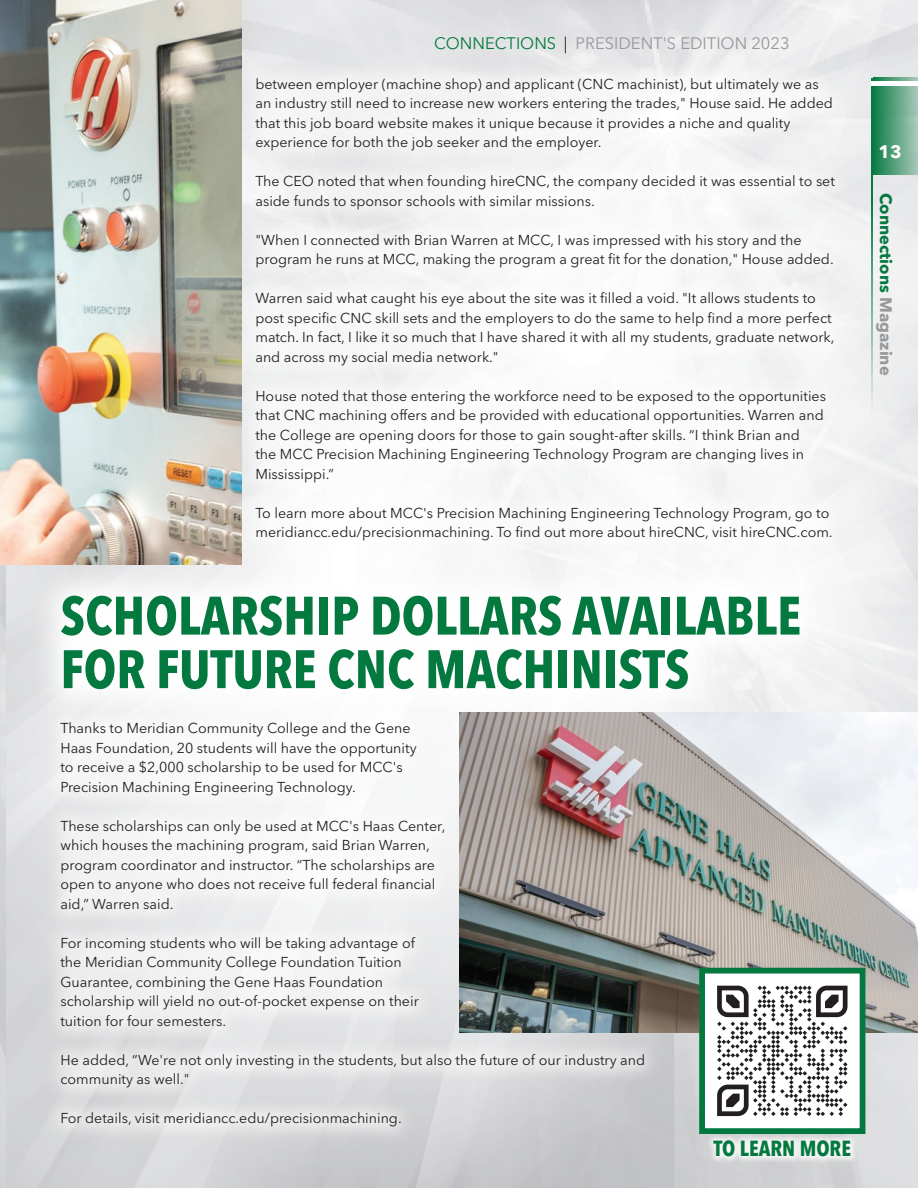
<style>
.page{position:relative;width:918px;height:1188px;background:#fff}
.page>*{position:absolute;margin:0;border:0;box-sizing:border-box;transform-origin:0 0}
.t1{font:700 condensed 53.55px/53.6px "Avenir Next LT Pro";color:#04793f}
.t2{font:700 condensed 21.6px "Avenir Next LT Pro";color:#04793f}
.t3{font:700 18px "Avenir Next LT Pro";color:#fff}
.t4{font:16.5px "Avenir Next LT Pro";color:#96989a}
.t5{font:700 16.5px "Avenir Next LT Pro";color:#04793f}
.t6{font:14.25px/19.5px "Avenir Next LT Pro";color:#231f20}
.s1{color:#04793f}
.s2{color:#231f20}
.s3{color:#96989a}
</style>
<div class="page">
<img style="left:5px;top:0;width:913px;height:1188px">
<hr style="left:871px;top:78px;width:2px;height:383px;background:#04793f">
<div style="left:873px;top:78px;width:45px;height:97px;background:linear-gradient(to right,#0b7c44,#aac9bb)"></div>
<div style="left:871px;top:81px;width:47px;height:5px;background:#fff"></div>
<img style="left:0;top:183px;width:1px;height:627px">
<div style="left:29px;top:563px;width:804px;height:159px;background:#fff"></div>
<div style="left:238px;top:60px;width:615px;height:498px;background:#f8f8f8"></div>
<svg style="left:43px;top:705px;width:619px;height:439px;fill:#efeff0"></svg>
<img style="left:459px;top:712px;width:459px;height:321px">
<div style="left:706px;top:1133px;width:152px;height:32px;background:#fff;opacity:.84"></div>
<div style="left:702px;top:971px;width:161px;height:160px;background:#fff"></div>
<svg style="left:717px;top:986px;width:131px;height:130px"></svg>
<div style="left:699px;top:968px;width:166px;height:166px;border:6px solid #04793f"></div>
<img style="left:0;top:0;width:242px;height:565px">
<p class="t4" style="left:434px;top:34px;width:357px"><span class="s1">CONNECTIONS</span> <span class="s2">|</span> PRESIDENT'S EDITION 2023</p>
<p class="t6" style="left:255px;top:74px;width:579px">between employer (machine shop) and applicant (CNC machinist), but ultimately we as an industry still need to increase new workers entering the trades," House said. He added that this job board website makes it unique because it provides a niche and quality experience for both the job seeker and the employer.</p>
<p class="t6" style="left:255px;top:171px;width:581px">The CEO noted that when founding hireCNC, the company decided it was essential to set aside funds to sponsor schools with similar missions.</p>
<p class="t6" style="left:255px;top:230px;width:580px">"When I connected with Brian Warren at MCC, I was impressed with his story and the program he runs at MCC, making the program a great fit for the donation," House added.</p>
<p class="t6" style="left:255px;top:288px;width:581px">Warren said what caught his eye about the site was it filled a void. "It allows students to post specific CNC skill sets and the employers to do the same to help find a more perfect match. In fact, I like it so much that I have shared it with all my students, graduate network, and across my social media network."</p>
<p class="t6" style="left:255px;top:386px;width:572px">House noted that those entering the workforce need to be exposed to the opportunities that CNC machining offers and be provided with educational opportunities. Warren and the College are opening doors for those to gain sought-after skills. “I think Brian and<br>the MCC Precision Machining Engineering Technology Program are changing lives in Mississippi.”</p>
<p class="t6" style="left:255px;top:503px;width:579px">To learn more about MCC's Precision Machining Engineering Technology Program, go to meridiancc.edu/precisionmachining. To find out more about hireCNC, visit hireCNC.com.</p>
<h1 class="t1" style="left:60px;top:589px;width:742px">SCHOLARSHIP DOLLARS AVAILABLE<br>FOR FUTURE CNC MACHINISTS</h1>
<p class="t6" style="left:60px;top:719px;width:358px">Thanks to Meridian Community College and the Gene Haas Foundation, 20 students will have the opportunity to receive a $2,000 scholarship to be used for MCC's Precision Machining Engineering Technology.</p>
<p class="t6" style="left:60px;top:816px;width:386px">These scholarships can only be used at MCC's Haas Center, which houses the machining program, said Brian Warren, program coordinator and instructor. “The scholarships are open to anyone who does not receive full federal financial aid,” Warren said.</p>
<p class="t6" style="left:60px;top:933px;width:360px">For incoming students who will be taking advantage of the Meridian Community College Foundation Tuition Guarantee, combining the Gene Haas Foundation scholarship will yield no out-of-pocket expense on their tuition for four semesters.</p>
<p class="t6" style="left:60px;top:1050px;width:586px">He added, “We're not only investing in the students, but also the future of our industry and community as well."</p>
<p class="t6" style="left:60px;top:1108px;width:343px">For details, visit meridiancc.edu/precisionmachining.</p>
<h2 class="t2" style="left:714px;top:1136px;width:139px">TO LEARN MORE</h2>
<p class="t3" style="left:879px;top:140px;width:25px">13</p>
<p class="t5" style="left:896px;top:193px;width:184px;rotate:90deg">Connections <span class="s3">Magazine</span></p>
</div>
